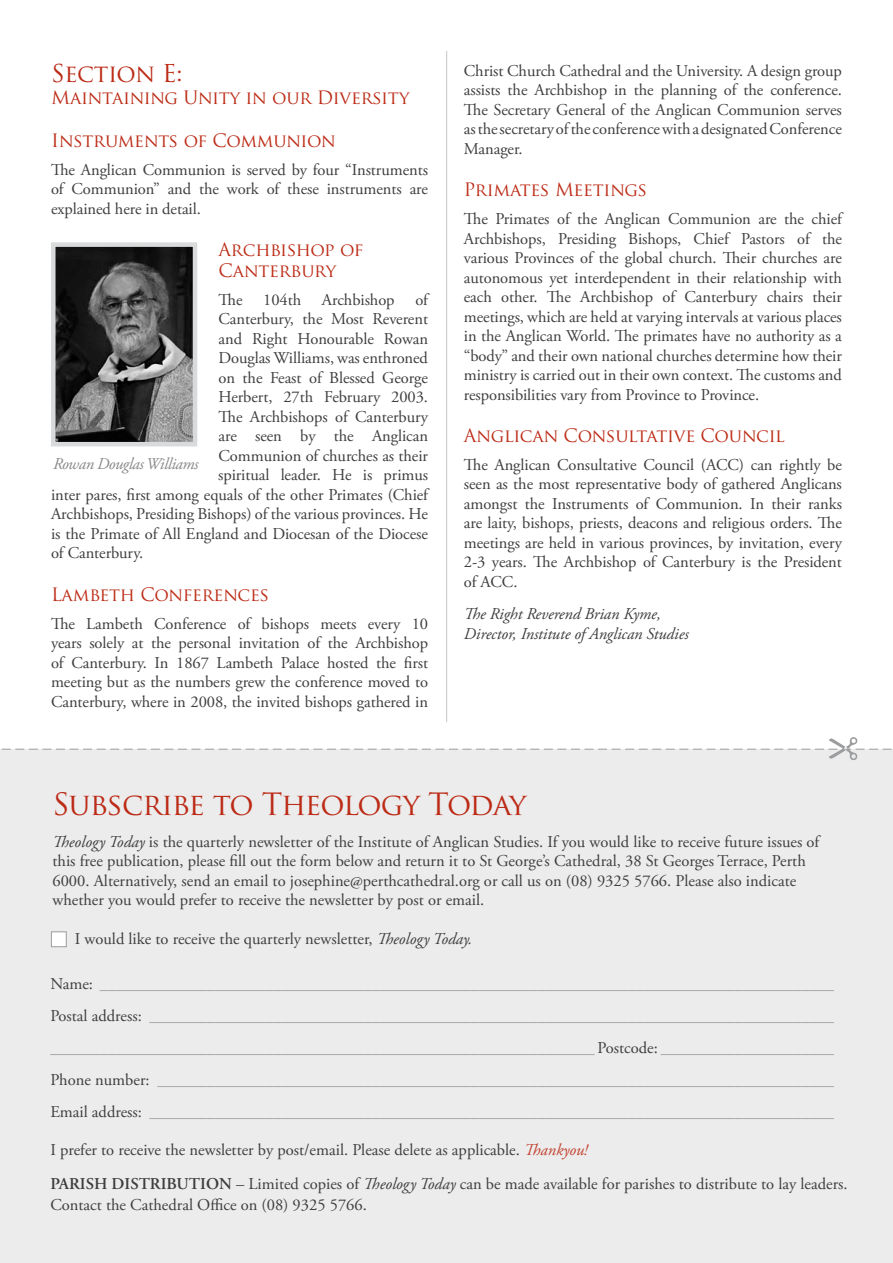
<style>
.page{position:relative;width:893px;height:1263px;background:#fff}
.page>*{position:absolute;margin:0;border:0;box-sizing:border-box;transform-origin:0 0}
.t1{font:30px "Trajan Pro";letter-spacing:-.045em;color:#bc2b16}
.t2{font:24px "Trajan Pro";letter-spacing:-.02em;color:#bc2b16}
.t3{font:18px/21px "Trajan Pro";letter-spacing:-.015em;color:#bc2b16}
.t4{font:16.5px/19.5px "Adobe Garamond Pro";letter-spacing:-.005em;color:#3e3e40;text-align:justify}
.t5{font:16.5px/32px "Adobe Garamond Pro";color:#9c9d9f;text-align:justify}
.t6{font:italic 16.5px/19.5px "Adobe Garamond Pro";letter-spacing:-.005em;color:#3e3e40}
.t7{font:italic 16.5px "Adobe Garamond Pro";letter-spacing:-.025em;color:#878889}
.s1{font-style:italic}
.s2{color:#3e3e40}
.s3{font-style:italic;color:#c3402d}
.s4{font-weight:600}
</style>
<div class="page">
<hr style="left:446px;top:51px;width:1px;height:671px;background:#c5c6c8">
<div style="left:0;top:760px;width:893px;height:503px;background:#ececed"></div>
<div style="left:51px;top:932px;width:15px;height:15px;background:#fff"></div>
<div style="left:51px;top:931px;width:16px;height:16px;border:1px solid #9c9d9f"></div>
<svg style="left:0;top:737px;width:893px;height:23px"></svg>
<img style="left:56px;top:247px;width:136px;height:194px">
<div style="left:51px;top:242px;width:146px;height:204px;border:4px solid #d9dadb"></div>
<h2 class="t2" style="left:51px;top:58px;width:133px">Section E:</h2>
<p class="t3" style="left:51px;top:87px;width:360px">Maintaining Unity in our Diversity</p>
<p class="t3" style="left:51px;top:129px;width:286px">Instruments of Communion</p>
<p class="t4" style="left:51px;top:160px;width:379px">The Anglican Communion is served by four “Instruments of Communion” and the work of these instruments are explained here in detail.</p>
<p class="t3" style="left:219px;top:239px;width:147px">Archbishop of<br>Canterbury</p>
<p class="t4" style="left:219px;top:290px;width:26px">The</p>
<p class="t4" style="left:263px;top:290px;width:39px">104th</p>
<p class="t4" style="left:322px;top:290px;width:74px">Archbishop</p>
<p class="t4" style="left:415px;top:290px;width:14px">of</p>
<p class="t4" style="left:219px;top:310px;width:211px">Canterbury, the Most Reverent</p>
<p class="t4" style="left:219px;top:329px;width:211px">and Right Honourable Rowan</p>
<p class="t4" style="left:219px;top:349px;width:211px">Douglas Williams, was enthroned</p>
<p class="t4" style="left:219px;top:368px;width:211px">on the Feast of Blessed George</p>
<p class="t4" style="left:219px;top:388px;width:211px">Herbert, 27th February 2003.</p>
<p class="t4" style="left:219px;top:407px;width:211px">The Archbishops of Canterbury</p>
<p class="t4" style="left:219px;top:427px;width:211px">are seen by the Anglican</p>
<p class="t4" style="left:219px;top:446px;width:211px">Communion of churches as their</p>
<p class="t4" style="left:218px;top:466px;width:211px">spiritual leader. He is primus</p>
<p class="t4" style="left:51px;top:485px;width:379px">inter pares, first among equals of the other Primates (Chief</p>
<p class="t4" style="left:51px;top:505px;width:378px">Archbishops, Presiding Bishops) of the various provinces. He</p>
<p class="t4" style="left:51px;top:524px;width:378px">is the Primate of All England and Diocesan of the Diocese</p>
<p class="t4" style="left:51px;top:544px;width:94px">of Canterbury.</p>
<p class="t3" style="left:51px;top:583px;width:220px">Lambeth Conferences</p>
<p class="t4" style="left:51px;top:614px;width:379px">The Lambeth Conference of bishops meets every 10 years solely at the personal invitation of the Archbishop of Canterbury. In 1867 Lambeth Palace hosted the first meeting but as the numbers grew the conference moved to Canterbury, where in 2008, the invited bishops gathered in</p>
<p class="t7" style="left:53px;top:454px;width:147px">Rowan Douglas Williams</p>
<p class="t4" style="left:464px;top:61px;width:380px">Christ Church Cathedral and the University. A design group assists the Archbishop in the planning of the conference.<br>The Secretary General of the Anglican Communion serves as the secretary of the conference with a designated Conference Manager.</p>
<p class="t3" style="left:464px;top:179px;width:185px">Primates Meetings</p>
<p class="t4" style="left:464px;top:210px;width:380px">The Primates of the Anglican Communion are the chief Archbishops, Presiding Bishops, Chief Pastors of the various Provinces of the global church. Their churches are autonomous yet interdependent in their relationship with each other. The Archbishop of Canterbury chairs their meetings, which are held at varying intervals at various places in the Anglican World. The primates have no authority as a “body” and their own national churches determine how their ministry is carried out in their own context. The customs and responsibilities vary from Province to Province.</p>
<p class="t3" style="left:464px;top:425px;width:322px">Anglican Consultative Council</p>
<p class="t4" style="left:464px;top:455px;width:380px">The Anglican Consultative Council (ACC) can rightly be seen as the most representative body of gathered Anglicans amongst the Instruments of Communion. In their ranks are laity, bishops, priests, deacons and religious orders. The meetings are held in various provinces, by invitation, every 2-3 years. The Archbishop of Canterbury is the President of ACC.</p>
<p class="t6" style="left:464px;top:604px;width:226px">The Right Reverend Brian Kyme,<br>Director, Institute of Anglican Studies</p>
<h1 class="t1" style="left:52px;top:784px;width:475px">Subscribe to Theology Today</h1>
<p class="t4" style="left:52px;top:832px;width:768px;text-align:left"><span class="s1">Theology Today</span> is the quarterly newsletter of the Institute of Anglican Studies. If you would like to receive future issues of this free publication, please fill out the form below and return it to St George’s Cathedral, 38 St Georges Terrace, Perth 6000. Alternatively, send an email to josephine@perthcathedral.org or call us on (08) 9325 5766. Please also indicate whether you would prefer to receive the newsletter by post or email.</p>
<p class="t4" style="left:75px;top:930px;width:399px">I would like to receive the quarterly newsletter, <span class="s1">Theology Today.</span></p>
<p class="t5" style="left:50px;top:968px;width:785px"><span class="s2">Name:</span> _________________________________________________________________________________________ <span class="s2">Postal address:</span> ___________________________________________________________________________________ __________________________________________________________________ <span class="s2">Postcode:</span> _____________________ <span class="s2">Phone number:</span> __________________________________________________________________________________ <span class="s2">Email address:</span> ___________________________________________________________________________________</p>
<p class="t4" style="left:50px;top:1133px;width:799px;line-height:33.8px">I prefer to receive the newsletter by post/email. Please delete as applicable. <span class="s3">Thankyou!<br></span><span class="s4">PARISH DISTRIBUTION</span> – Limited copies of <span class="s1">Theology Today</span> can be made available for parishes to distribute to lay leaders.</p>
<p class="t4" style="left:50px;top:1195px;width:318px">Contact the Cathedral Office on (08) 9325 5766.</p>
</div>
